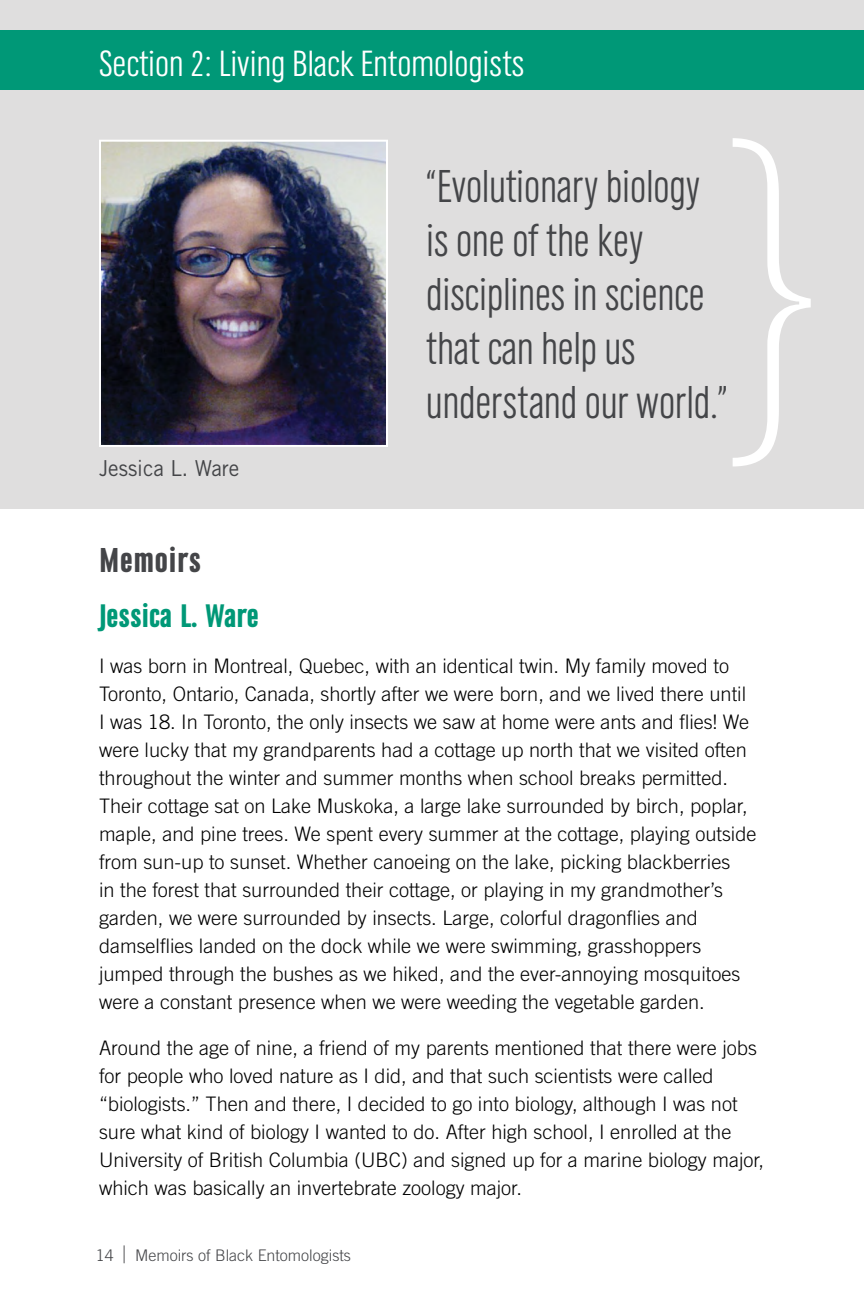
<style>
.page{position:relative;width:864px;height:1296px;background:#fff}
.page>*{position:absolute;margin:0;border:0;box-sizing:border-box;transform-origin:0 0}
.t1{font:48px/54px "URW Grotesk T Ligh Cond";color:#444548}
.White_Section_Head{font:38px "URW Grotesk T Ligh Cond";color:#fff;scale:1.1 1}
.Heading_1__black_lar{font:700 condensed 36px "URW Grotesk T";letter-spacing:.02em;color:#444548}
.Heading_2__Green_nam{font:700 condensed 34px "URW Grotesk T";color:#009877}
.Photo_name{font:22px "Trade Gothic LT Std";color:#444548;scale:.95 1}
.Body_text{font:300 20px/28px "Trade Gothic LT Std";color:#000}
.t2{font:300 16px "Trade Gothic LT Std";color:#444548}
.s1{font-size:24px}
</style>
<div class="page">
<div style="left:0;top:0;width:864px;height:508px;background:#dfdede"></div>
<div style="left:0;top:30px;width:864px;height:60px;background:#009877"></div>
<img style="left:102px;top:143px;width:283px;height:301px">
<div style="left:99px;top:140px;width:289px;height:307px;border:2px solid #fff"></div>
<svg style="left:733px;top:138px;width:78px;height:328px"></svg>
<p class="White_Section_Head" style="left:99px;top:44px;width:388px">Section 2: Living Black Entomologists</p>
<p class="Photo_name" style="left:99px;top:455px;width:149px">Jessica L. Ware</p>
<p class="t1" style="left:426px;top:159px;width:303px">“Evolutionary biology is one of the key disciplines in science that can help us understand our world.”</p>
<p class="Heading_1__black_lar" style="left:99px;top:541px;width:103px">Memoirs</p>
<p class="Heading_2__Green_nam" style="left:99px;top:597px;width:161px">Jessica L. Ware</p>
<p class="Body_text" style="left:99px;top:652px;width:659px">I was born in Montreal, Quebec, with an identical twin. My family moved to Toronto, Ontario, Canada, shortly after we were born, and we lived there until I was 18. In Toronto, the only insects we saw at home were ants and flies! We were lucky that my grandparents had a cottage up north that we visited often throughout the winter and summer months when school breaks permitted.<br>Their cottage sat on Lake Muskoka, a large lake surrounded by birch, poplar, maple, and pine trees. We spent every summer at the cottage, playing outside from sun-up to sunset. Whether canoeing on the lake, picking blackberries<br>in the forest that surrounded their cottage, or playing in my grandmother’s garden, we were surrounded by insects. Large, colorful dragonflies and damselflies landed on the dock while we were swimming, grasshoppers jumped through the bushes as we hiked, and the ever-annoying mosquitoes were a constant presence when we were weeding the vegetable garden.</p>
<p class="Body_text" style="left:99px;top:1034px;width:667px">Around the age of nine, a friend of my parents mentioned that there were jobs for people who loved nature as I did, and that such scientists were called “biologists.” Then and there, I decided to go into biology, although I was not sure what kind of biology I wanted to do. After high school, I enrolled at the University of British Columbia (UBC) and signed up for a marine biology major, which was basically an invertebrate zoology major.</p>
<p class="t2" style="left:96px;top:1246px;width:257px">14 <span class="s1">|</span> Memoirs of Black Entomologists</p>
</div>
